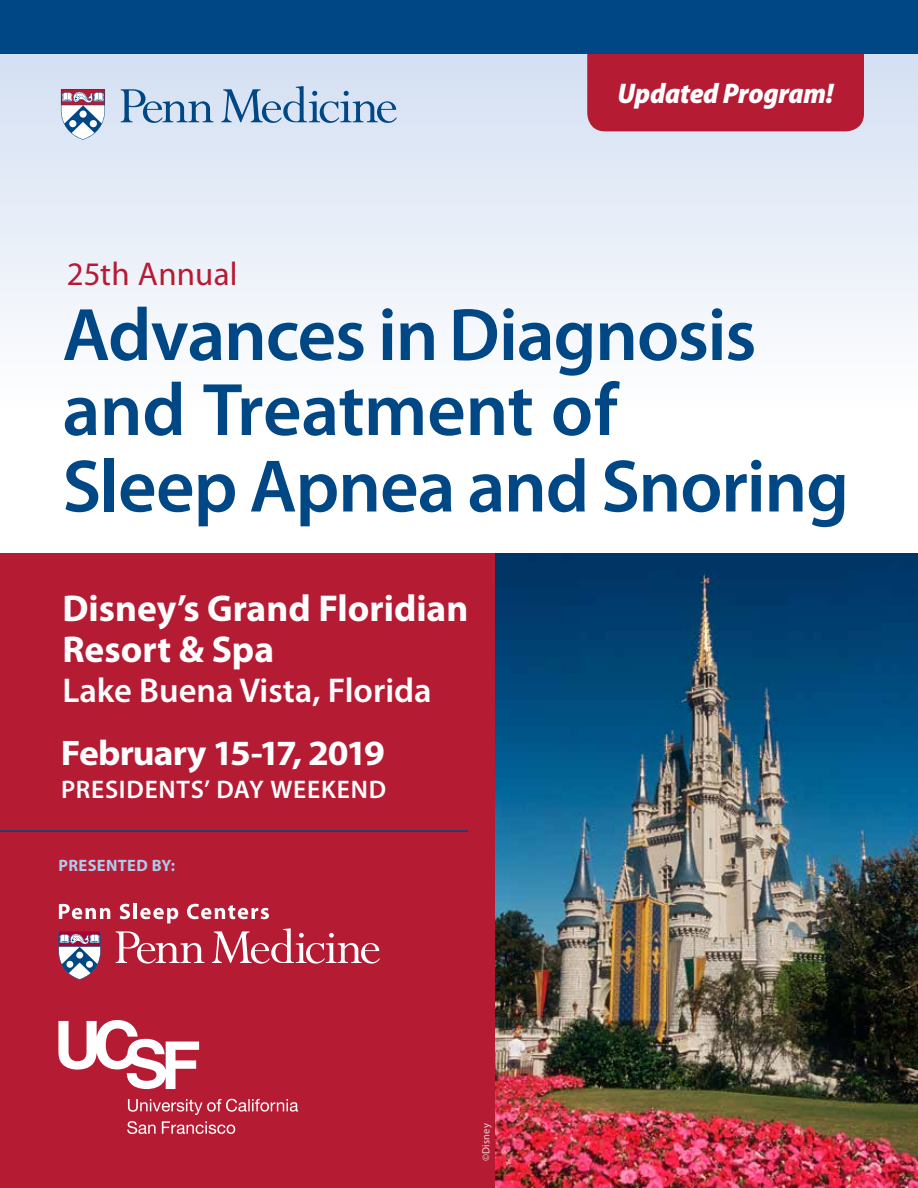
<style>
.page{position:relative;width:918px;height:1188px;background:#fff}
.page>*{position:absolute;margin:0;border:0;box-sizing:border-box;transform-origin:0 0}
.t1{font:600 75px/75.8px "Myriad Pro";letter-spacing:-.015em;color:#004785}
.t2{font:700 37.5px/40.5px "Myriad Pro";color:#fff}
.t3{font:700 35.55px "Myriad Pro";letter-spacing:-.03em;color:#fff;scale:1.05 1}
.t4{font:600 34.5px "Myriad Pro";color:#fff}
.t5{font:33px "Myriad Pro";letter-spacing:.005em;color:#b61b34}
.t6{font:italic 900 semi-condensed 28.5px "Myriad Pro";letter-spacing:-.01em;color:#fff}
.t7{font:600 25.5px "Myriad Pro";letter-spacing:.03em;color:#fff}
.t8{font:700 16.5px "Myriad Pro";letter-spacing:.02em;color:#adcaea}
.t9{font:10.5px "Myriad Pro";letter-spacing:.01em;color:#eed4ce}
</style>
<div class="page">
<div style="left:0;top:0;width:918px;height:54px;background:#004785"></div>
<div style="left:0;top:554px;width:496px;height:634px;background:#b61b34"></div>
<div style="left:0;top:54px;width:918px;height:353px;background:linear-gradient(to bottom,#d3dff2,#fefefe)"></div>
<div style="left:587px;top:54px;width:277px;height:77px;background:#b61b34"></div>
<img style="left:496px;top:554px;width:422px;height:634px">
<svg style="left:58px;top:1020px;width:141px;height:69px"></svg>
<svg style="left:128px;top:1099px;width:170px;height:16px"></svg>
<svg style="left:127px;top:1121px;width:29px;height:13px"></svg>
<svg style="left:162px;top:1121px;width:73px;height:13px"></svg>
<svg style="left:116px;top:931px;width:88px;height:33px"></svg>
<svg style="left:212px;top:928px;width:168px;height:36px"></svg>
<svg style="left:58px;top:931px;width:43px;height:49px"></svg>
<svg style="left:59px;top:904px;width:51px;height:15px"></svg>
<svg style="left:120px;top:904px;width:10px;height:15px"></svg>
<hr style="left:133px;top:903px;width:4px;height:16px;background:#fff">
<svg style="left:140px;top:908px;width:38px;height:15px"></svg>
<svg style="left:187px;top:904px;width:82px;height:15px"></svg>
<hr style="left:0;top:830px;width:468px;height:2px;background:#004785">
<svg style="left:121px;top:89px;width:92px;height:34px;background:#a1bbd7"></svg>
<svg style="left:221px;top:86px;width:175px;height:37px;background:#a6bed9"></svg>
<svg style="left:61px;top:89px;width:44px;height:51px"></svg>
<p class="t5" style="left:67px;top:255px;width:172px">25th Annual</p>
<p class="t6" style="left:618px;top:77px;width:218px">Updated Program!</p>
<p class="t1" style="left:62px;top:298px;width:788px">Advances in Diagnosis and Treatment of<br>Sleep Apnea and Snoring</p>
<p class="t2" style="left:62px;top:589px;width:408px">Disney’s Grand Floridian<br>Resort &amp; Spa</p>
<p class="t4" style="left:62px;top:672px;width:371px">Lake Buena Vista, Florida</p>
<p class="t3" style="left:61px;top:733px;width:310px">February 15-17, 2019</p>
<p class="t7" style="left:61px;top:775px;width:327px">PRESIDENTS’ DAY WEEKEND</p>
<p class="t8" style="left:59px;top:856px;width:118px">PRESENTED BY:</p>
<p class="t9" style="left:480px;top:1161px;width:39px;rotate:-90deg">©Disney</p>
</div>
